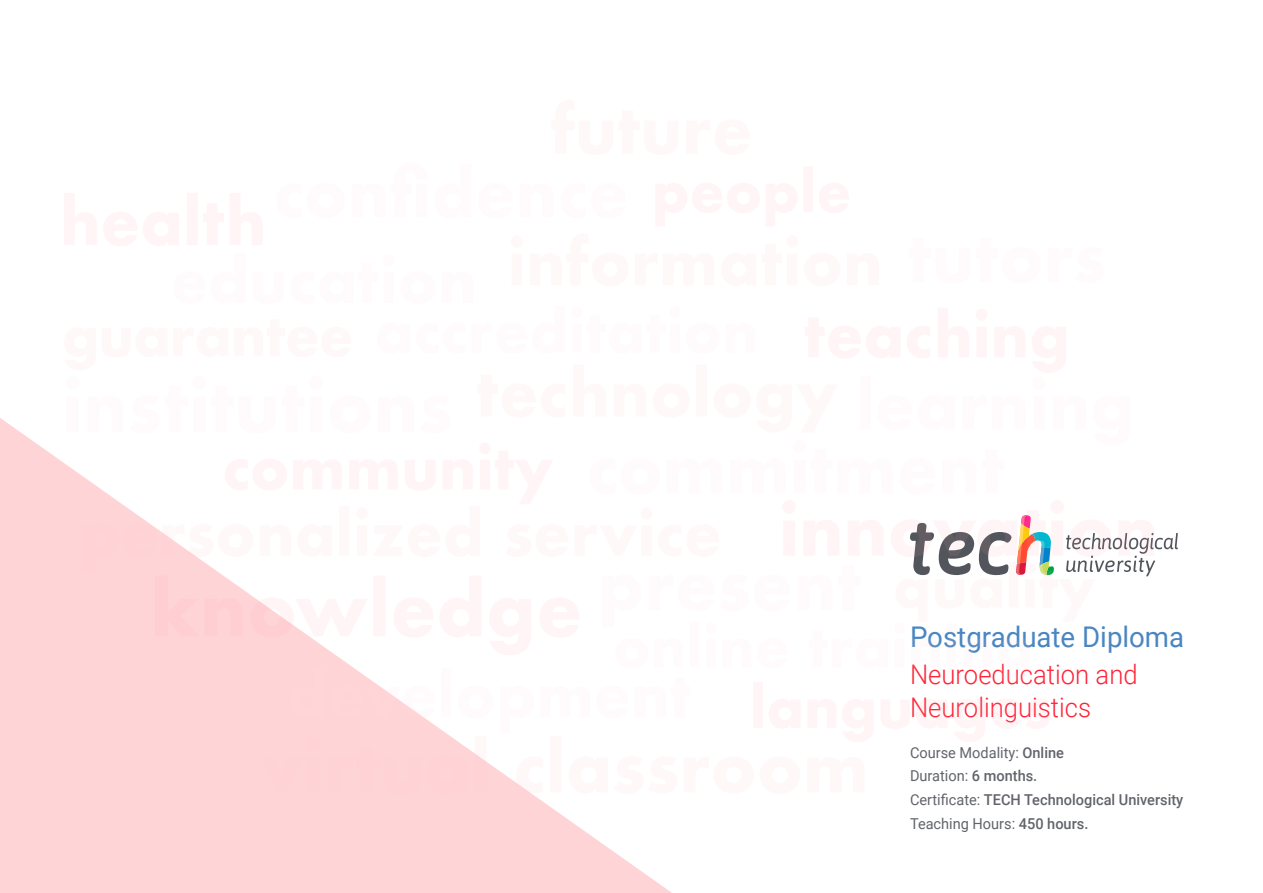
<style>
.page{position:relative;width:1263px;height:893px;background:#fff}
.page>*{position:absolute;margin:0;border:0;box-sizing:border-box;transform-origin:0 0}
.t1{font:28.5px "Roboto";color:#4a86c2}
.t2{font:300 27px/33px "Roboto";color:#ff2438;scale:.95 1}
.t3{font:15px/23.7px "Roboto";color:#61646a}
.s1{font-weight:500}
</style>
<div class="page">
<svg style="left:0;top:418px;width:672px;height:475px;background:#ffd7da"></svg>
<svg style="left:64px;top:418px;width:1114px;height:376px"></svg>
<h1 class="t1" style="left:910px;top:616px;width:276px">Postgraduate Diploma</h1>
<h2 class="t2" style="left:910px;top:657px;width:241px">Neuroeducation and<br>Neurolinguistics</h2>
<p class="t3" style="left:910px;top:740px;width:275px">Course Modality: <span class="s1">Online<br></span>Duration: <span class="s1">6 months.<br></span>Certificate: <span class="s1">TECH Technological University<br></span>Teaching Hours: <span class="s1">450 hours.</span></p>
</div>
